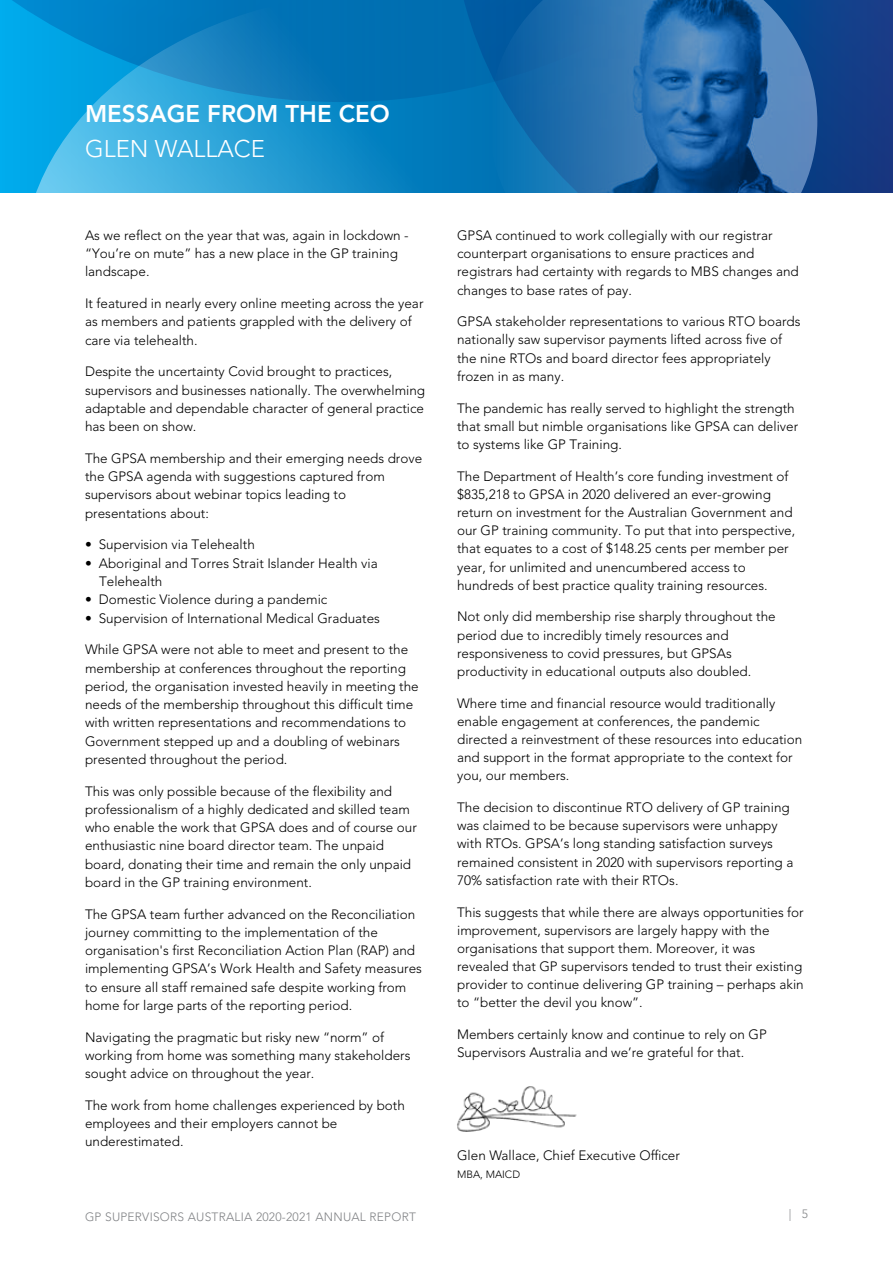
<style>
.page{position:relative;width:893px;height:1263px;background:#fff}
.page>*{position:absolute;margin:0;border:0;box-sizing:border-box;transform-origin:0 0}
.t1{font:800 24px "Avenir LT Std";color:#fff}
.t2{font:300 24px "Avenir LT Std";color:#fff}
.t3{font:300 13.5px/18.3px "Avenir LT Std";color:#000}
.t4{font:300 12px "Avenir LT Std";letter-spacing:.02em;color:#808285}
.t5{font:300 10.5px "Avenir LT Std";color:#000}
</style>
<div class="page">
<div style="left:817px;top:102px;width:76px;height:91px;background:#123a82"></div>
<svg style="left:0;top:0;width:893px;height:102px;background:#0f579f"></svg>
<svg style="left:23px;top:0;width:466px;height:193px;background:#138cc9"></svg>
<img style="left:489px;top:0;width:328px;height:193px">
<img style="left:457px;top:1086px;width:120px;height:46px">
<h1 class="t1" style="left:85px;top:100px;width:306px">MESSAGE FROM THE CEO</h1>
<h1 class="t2" style="left:85px;top:134px;width:182px">GLEN WALLACE</h1>
<p class="t3" style="left:85px;top:226px;width:325px">As we reflect on the year that was, again in lockdown - “You’re on mute” has a new place in the GP training landscape.</p>
<p class="t3" style="left:85px;top:294px;width:340px">It featured in nearly every online meeting across the year as members and patients grappled with the delivery of care via telehealth.</p>
<p class="t3" style="left:85px;top:363px;width:342px">Despite the uncertainty Covid brought to practices, supervisors and businesses nationally. The overwhelming adaptable and dependable character of general practice has been on show.</p>
<p class="t3" style="left:85px;top:449px;width:339px">The GPSA membership and their emerging needs drove the GPSA agenda with suggestions captured from supervisors about webinar topics leading to presentations about:</p>
<p class="t3" style="left:85px;top:536px;width:171px">• Supervision via Telehealth</p>
<p class="t3" style="left:99px;top:554px;width:280px;text-indent:-14px">• Aboriginal and Torres Strait Islander Health via<br>Telehealth</p>
<p class="t3" style="left:85px;top:590px;width:244px">• Domestic Violence during a pandemic</p>
<p class="t3" style="left:85px;top:609px;width:296px">• Supervision of International Medical Graduates</p>
<p class="t3" style="left:85px;top:640px;width:335px">While GPSA were not able to meet and present to the membership at conferences throughout the reporting period, the organisation invested heavily in meeting the needs of the membership throughout this difficult time with written representations and recommendations to Government stepped up and a doubling of webinars presented throughout the period.</p>
<p class="t3" style="left:85px;top:782px;width:333px">This was only possible because of the flexibility and professionalism of a highly dedicated and skilled team who enable the work that GPSA does and of course our enthusiastic nine board director team. The unpaid board, donating their time and remain the only unpaid board in the GP training environment.</p>
<p class="t3" style="left:85px;top:905px;width:338px">The GPSA team further advanced on the Reconciliation journey committing to the implementation of the organisation's first Reconciliation Action Plan (RAP) and implementing GPSA’s Work Health and Safety measures to ensure all staff remained safe despite working from home for large parts of the reporting period.</p>
<p class="t3" style="left:85px;top:1028px;width:327px">Navigating the pragmatic but risky new “norm” of working from home was something many stakeholders sought advice on throughout the year.</p>
<p class="t3" style="left:85px;top:1096px;width:321px">The work from home challenges experienced by both employees and their employers cannot be underestimated.</p>
<p class="t4" style="left:85px;top:1209px;width:332px">GP SUPERVISORS AUSTRALIA 2020-2021 ANNUAL REPORT</p>
<p class="t3" style="left:457px;top:226px;width:343px">GPSA continued to work collegially with our registrar counterpart organisations to ensure practices and registrars had certainty with regards to MBS changes and changes to base rates of pay.</p>
<p class="t3" style="left:457px;top:313px;width:345px">GPSA stakeholder representations to various RTO boards nationally saw supervisor payments lifted across five of the nine RTOs and board director fees appropriately frozen in as many.</p>
<p class="t3" style="left:457px;top:399px;width:343px">The pandemic has really served to highlight the strength that small but nimble organisations like GPSA can deliver to systems like GP Training.</p>
<p class="t3" style="left:457px;top:467px;width:340px">The Department of Health’s core funding investment of $835,218 to GPSA in 2020 delivered an ever-growing return on investment for the Australian Government and our GP training community. To put that into perspective, that equates to a cost of $148.25 cents per member per year, for unlimited and unencumbered access to hundreds of best practice quality training resources.</p>
<p class="t3" style="left:457px;top:608px;width:320px">Not only did membership rise sharply throughout the period due to incredibly timely resources and responsiveness to covid pressures, but GPSAs productivity in educational outputs also doubled.</p>
<p class="t3" style="left:457px;top:694px;width:347px">Where time and financial resource would traditionally enable engagement at conferences, the pandemic directed a reinvestment of these resources into education and support in the format appropriate to the context for you, our members.</p>
<p class="t3" style="left:457px;top:798px;width:338px">The decision to discontinue RTO delivery of GP training was claimed to be because supervisors were unhappy with RTOs. GPSA’s long standing satisfaction surveys remained consistent in 2020 with supervisors reporting a 70% satisfaction rate with their RTOs.</p>
<p class="t3" style="left:457px;top:903px;width:348px">This suggests that while there are always opportunities for improvement, supervisors are largely happy with the organisations that support them. Moreover, it was revealed that GP supervisors tended to trust their existing provider to continue delivering GP training – perhaps akin to “better the devil you know”.</p>
<p class="t3" style="left:457px;top:1025px;width:311px">Members certainly know and continue to rely on GP<br>Supervisors Australia and we’re grateful for that.</p>
<p class="t3" style="left:457px;top:1146px;width:224px">Glen Wallace, Chief Executive Officer</p>
<p class="t5" style="left:457px;top:1168px;width:65px">MBA, MAICD</p>
<p class="t4" style="left:789px;top:1207px;width:21px">| 5</p>
</div>
